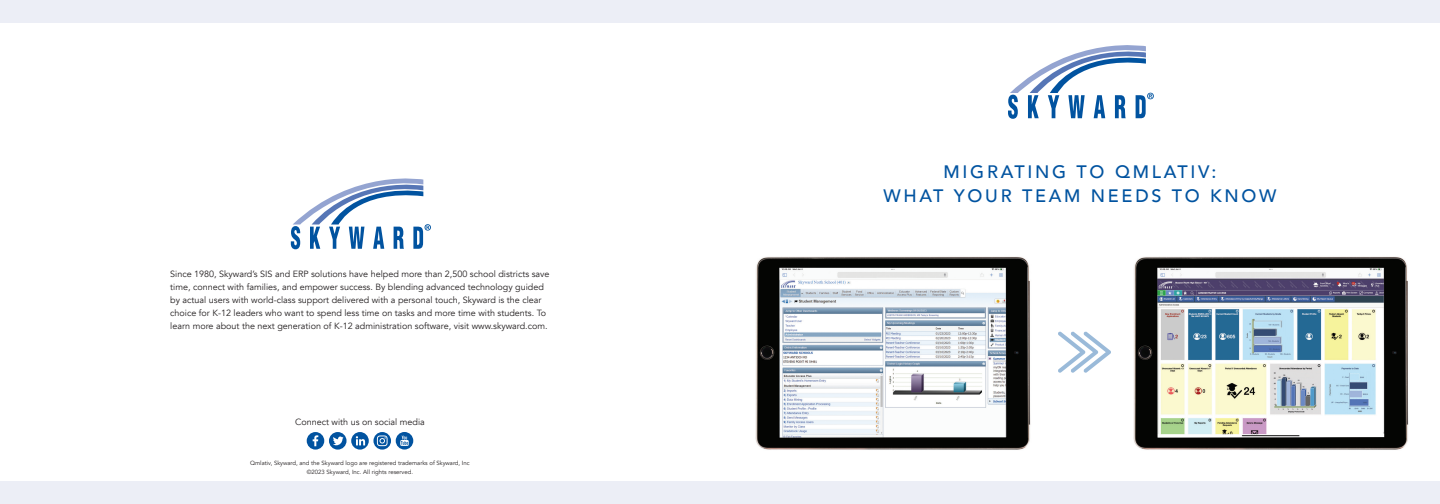
<style>
.page{position:relative;width:1440px;height:504px;background:#fff}
.page>*{position:absolute;margin:0;border:0;box-sizing:border-box;transform-origin:0 0}
.t1{font:500 18px "Avenir";letter-spacing:.15em;color:#0153a0}
.t2{font:9px/13px "Avenir";color:#231f20}
.t3{font:6px "Avenir";color:#231f20}
</style>
<div class="page">
<svg style="left:291px;top:178px;width:140px;height:71px"></svg>
<div style="left:307px;top:432px;width:17px;height:18px;background:#0153a0;border-radius:50%"></div>
<svg style="left:313px;top:435px;width:5px;height:11px"></svg>
<svg style="left:329px;top:432px;width:18px;height:18px"></svg>
<svg style="left:333px;top:437px;width:11px;height:8px"></svg>
<svg style="left:351px;top:432px;width:18px;height:18px"></svg>
<svg style="left:356px;top:436px;width:9px;height:9px"></svg>
<svg style="left:373px;top:432px;width:18px;height:18px"></svg>
<div style="left:396px;top:432px;width:17px;height:18px;background:#0153a0;border-radius:50%"></div>
<svg style="left:400px;top:436px;width:9px;height:10px"></svg>
<svg style="left:377px;top:435px;width:11px;height:11px"></svg>
<div style="left:0;top:0;width:1440px;height:22px;background:#eceef6"></div>
<div style="left:0;top:482px;width:1440px;height:22px;background:#eceef6"></div>
<svg style="left:1008px;top:45px;width:146px;height:74px"></svg>
<img style="left:755px;top:256px;width:276px;height:194px">
<img style="left:1133px;top:256px;width:276px;height:194px">
<svg style="left:1058px;top:331px;width:53px;height:42px"></svg>
<p class="t2" style="left:170px;top:268px;width:381px">Since 1980, Skyward’s SIS and ERP solutions have helped more than 2,500 school districts save time, connect with families, and empower success. By blending advanced technology guided by actual users with world-class support delivered with a personal touch, Skyward is the clear choice for K-12 leaders who want to spend less time on tasks and more time with students. To learn more about the next generation of K-12 administration software, visit www.skyward.com.</p>
<p class="t2" style="left:295px;top:416px;width:131px">Connect with us on social media</p>
<p class="t3" style="left:250px;top:459px;width:221px">Qmlativ, Skyward, and the Skyward logo are registered trademarks of Skyward, Inc</p>
<p class="t3" style="left:307px;top:468px;width:108px">©2023 Skyward, Inc. All rights reserved.</p>
<p class="t1" style="left:944px;top:156px;width:274px">MIGRATING TO QMLATIV:</p>
<p class="t1" style="left:883px;top:180px;width:395px">WHAT YOUR TEAM NEEDS TO KNOW</p>
</div>
